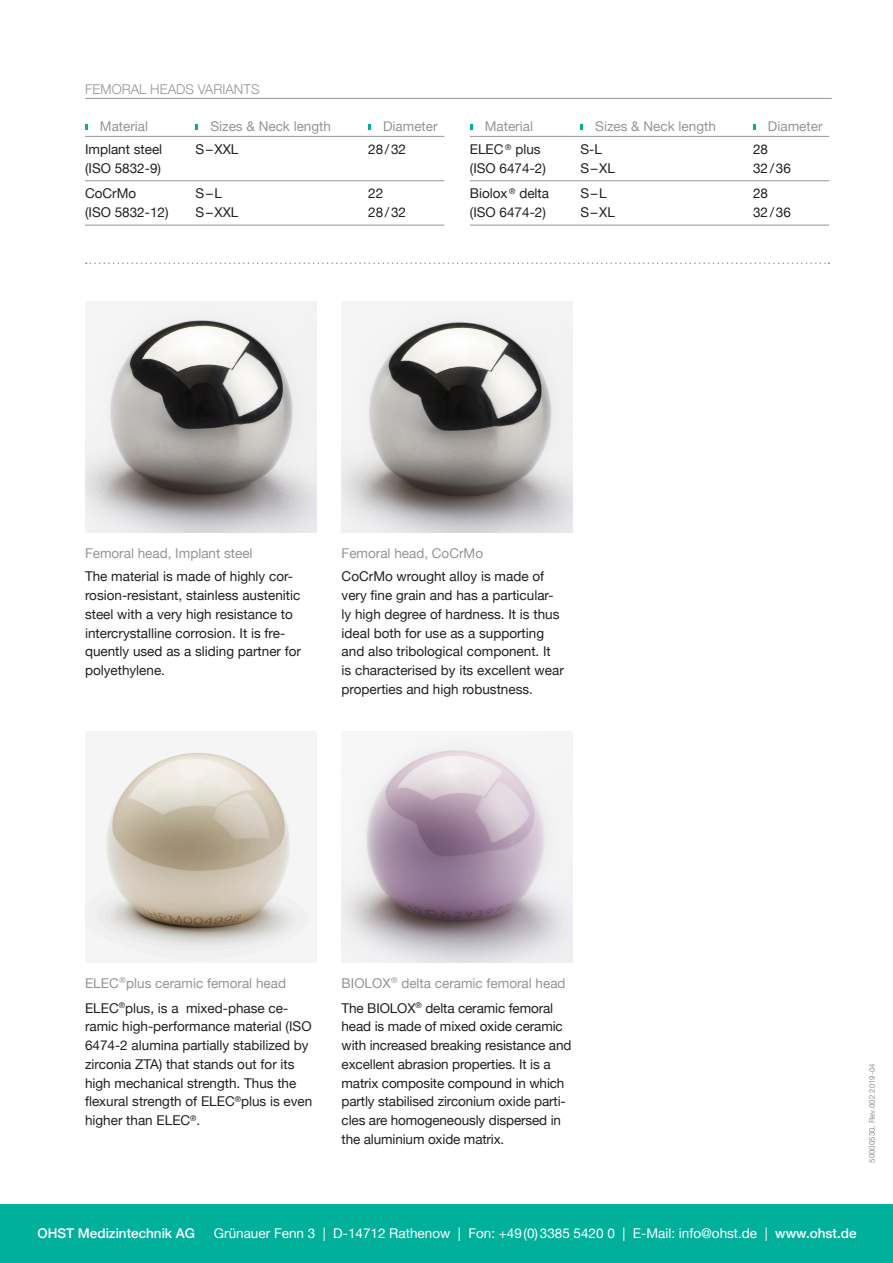
<style>
.page{position:relative;width:893px;height:1263px;background:#fff}
.page>*{position:absolute;margin:0;border:0;box-sizing:border-box;transform-origin:0 0}
.PB_Fließtext_Grundli{font:13.5px/18.8px "Helvetica Neue";color:#231f20}
.PB_Auflistung_Kat_9{font:13.5px/18.8px "Helvetica Neue";color:#231f20}
.PB_Fließtext_frei_gr{font:13.5px "Helvetica Neue";color:#939598}
.PB_Footer_weiß_regul{font:13.5px "Helvetica Neue";color:#fff}
.PB_Auflistung_Kat_9-2{font:13.5px "Helvetica Neue";color:#939598}
.PB_Footer_weiß_regul-2{font:500 13.5px "Helvetica Neue";color:#fff}
.PB_H_Kategorie_grau{font:300 13.5px "Helvetica Neue";color:#939598}
.PB_Seriennummer{font:7.8px "Helvetica Neue";color:#939598}
.s1{font-weight:500}
</style>
<div class="page">
<div style="left:0;top:1204px;width:893px;height:59px;background:#00b09b"></div>
<img style="left:85px;top:302px;width:231px;height:231px">
<img style="left:342px;top:302px;width:231px;height:231px">
<img style="left:85px;top:752px;width:227px;height:210px">
<img style="left:342px;top:731px;width:231px;height:231px">
<hr style="left:85px;top:98px;width:747px;height:1px;background:#939598">
<svg style="left:86px;top:263px;width:743px;height:1px"></svg>
<hr style="left:85px;top:225px;width:111px;height:1px;background:#929497">
<hr style="left:196px;top:225px;width:172px;height:1px;background:#929497">
<hr style="left:368px;top:225px;width:76px;height:1px;background:#929497">
<hr style="left:85px;top:136px;width:111px;height:1px;background:#939598">
<hr style="left:196px;top:136px;width:172px;height:1px;background:#939598">
<hr style="left:368px;top:136px;width:76px;height:1px;background:#939598">
<hr style="left:85px;top:180px;width:111px;height:1px;background:#939598">
<hr style="left:196px;top:180px;width:172px;height:1px;background:#939598">
<hr style="left:368px;top:180px;width:76px;height:1px;background:#939598">
<svg style="left:85px;top:125px;width:3px;height:5px"></svg>
<svg style="left:368px;top:125px;width:3px;height:5px"></svg>
<hr style="left:470px;top:136px;width:110px;height:1px;background:#939598">
<hr style="left:580px;top:136px;width:173px;height:1px;background:#939598">
<hr style="left:753px;top:136px;width:76px;height:1px;background:#939598">
<hr style="left:470px;top:180px;width:110px;height:1px;background:#939598">
<hr style="left:580px;top:180px;width:173px;height:1px;background:#939598">
<hr style="left:753px;top:180px;width:76px;height:1px;background:#939598">
<hr style="left:470px;top:225px;width:110px;height:1px;background:#939598">
<hr style="left:580px;top:225px;width:173px;height:1px;background:#939598">
<hr style="left:753px;top:225px;width:76px;height:1px;background:#939598">
<svg style="left:580px;top:125px;width:3px;height:5px"></svg>
<svg style="left:753px;top:125px;width:3px;height:5px"></svg>
<p class="PB_H_Kategorie_grau" style="left:85px;top:78px;width:176px">FEMORAL HEADS VARIANTS</p>
<p class="PB_Auflistung_Kat_9-2" style="left:100px;top:117px;width:50px">Material</p>
<p class="PB_Auflistung_Kat_9-2" style="left:210px;top:117px;width:122px">Sizes &amp; Neck length</p>
<p class="PB_Auflistung_Kat_9-2" style="left:383px;top:117px;width:56px">Diameter</p>
<p class="PB_Auflistung_Kat_9" style="left:85px;top:141px;width:79px">Implant steel (ISO 5832-9)</p>
<p class="PB_Auflistung_Kat_9" style="left:196px;top:141px;width:44px">S–XXL</p>
<p class="PB_Auflistung_Kat_9" style="left:368px;top:141px;width:39px">28/32</p>
<p class="PB_Auflistung_Kat_9" style="left:85px;top:185px;width:85px">CoCrMo<br>(ISO 5832-12)</p>
<p class="PB_Auflistung_Kat_9" style="left:196px;top:185px;width:28px">S–L</p>
<p class="PB_Auflistung_Kat_9" style="left:368px;top:185px;width:17px">22</p>
<p class="PB_Auflistung_Kat_9" style="left:368px;top:204px;width:39px">28/32</p>
<p class="PB_Auflistung_Kat_9" style="left:196px;top:204px;width:44px">S–XXL</p>
<p class="PB_Auflistung_Kat_9-2" style="left:485px;top:117px;width:50px">Material</p>
<p class="PB_Auflistung_Kat_9-2" style="left:595px;top:117px;width:122px">Sizes &amp; Neck length</p>
<p class="PB_Auflistung_Kat_9-2" style="left:768px;top:117px;width:56px">Diameter</p>
<p class="PB_Auflistung_Kat_9" style="left:470px;top:141px;width:72px">ELEC <sup>®</sup> plus</p>
<p class="PB_Auflistung_Kat_9" style="left:470px;top:159px;width:78px">(ISO 6474-2)</p>
<p class="PB_Auflistung_Kat_9" style="left:580px;top:141px;width:23px">S-L</p>
<p class="PB_Auflistung_Kat_9" style="left:580px;top:159px;width:36px">S–XL</p>
<p class="PB_Auflistung_Kat_9" style="left:753px;top:141px;width:17px">28</p>
<p class="PB_Auflistung_Kat_9" style="left:753px;top:159px;width:39px">32/36</p>
<p class="PB_Auflistung_Kat_9" style="left:470px;top:185px;width:81px">Biolox <sup>®</sup> delta (ISO 6474-2)</p>
<p class="PB_Auflistung_Kat_9" style="left:580px;top:185px;width:28px">S–L</p>
<p class="PB_Auflistung_Kat_9" style="left:580px;top:204px;width:36px">S–XL</p>
<p class="PB_Auflistung_Kat_9" style="left:753px;top:185px;width:17px">28</p>
<p class="PB_Auflistung_Kat_9" style="left:753px;top:204px;width:39px">32/36</p>
<p class="PB_Fließtext_frei_gr" style="left:85px;top:544px;width:169px">Femoral head, Implant steel</p>
<p class="PB_Fließtext_frei_gr" style="left:342px;top:544px;width:143px">Femoral head, CoCrMo</p>
<p class="PB_Fließtext_Grundli" style="left:85px;top:568px;width:218px">The material is made of highly cor&shy;rosion-resistant, stainless austenitic steel with a very high resistance to intercrystalline corrosion. It is fre&shy;quently used as a sliding partner for polyethylene.</p>
<p class="PB_Fließtext_Grundli" style="left:342px;top:568px;width:224px">CoCrMo wrought alloy is made of very fine grain and has a particular&shy;ly high degree of hardness. It is thus ideal both for use as a supporting and also tribological component. It is characterised by its excellent wear properties and high robustness.</p>
<p class="PB_Fließtext_frei_gr" style="left:85px;top:973px;width:202px">ELEC<sup>®</sup>plus ceramic femoral head</p>
<p class="PB_Fließtext_frei_gr" style="left:342px;top:973px;width:226px">BIOLOX<sup>®</sup> delta ceramic femoral head</p>
<p class="PB_Fließtext_Grundli" style="left:85px;top:999px;width:229px">ELEC<sup>®</sup>plus, is a mixed-phase ce&shy;ramic high-performance material (ISO 6474-2 alumina partially stabilized by zirconia ZTA) that stands out for its high mechanical strength. Thus the flexural strength of ELEC<sup>®</sup>plus is even higher than ELEC<sup>®</sup>.</p>
<p class="PB_Fließtext_Grundli" style="left:342px;top:999px;width:231px">The BIOLOX<sup>®</sup> delta ceramic femoral head is made of mixed oxide ceramic with increased breaking resistance and excellent abrasion properties. It is a matrix composite compound in which partly stabilised zirconium oxide parti&shy;cles are homogeneously dispersed in the aluminium oxide matrix.</p>
<p class="PB_Seriennummer" style="left:866px;top:1163px;width:101px;rotate:-90deg">50000530, Rev.002 2019-04</p>
<p class="PB_Footer_weiß_regul-2" style="left:37px;top:1222px;width:159px">OHST Medizintechnik AG</p>
<p class="PB_Footer_weiß_regul" style="left:214px;top:1223px;width:644px">Grünauer Fenn 3 | D-14712 Rathenow | Fon: +49(0)3385 5420 0 | E-Mail: info@ohst.de | <span class="s1">www.ohst.de</span></p>
</div>
